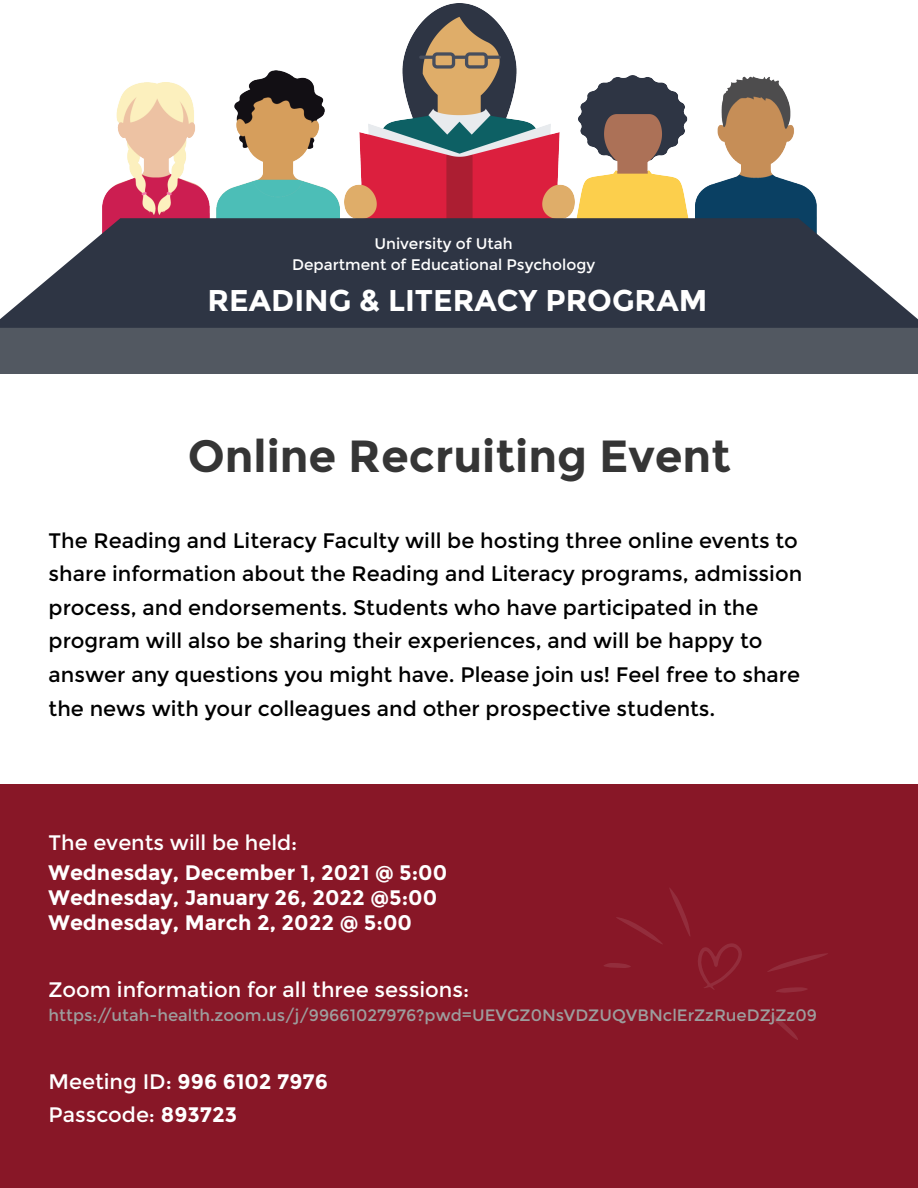
<style>
.page{position:relative;width:918px;height:1188px;background:#fff}
.page>*{position:absolute;margin:0;border:0;box-sizing:border-box;transform-origin:0 0}
.t1{font:700 45px "Montserrat";color:#353535}
.t2{font:700 30px "Montserrat";color:#fff}
.t3{font:21px/33.6px "Montserrat";color:#000}
.t4{font:21px/33.6px "Montserrat";color:#fff}
.t5{font:700 21px/25.2px "Montserrat";color:#fff}
.t6{font:16.5px "Montserrat";color:#9d9d9d}
.t7{font:15.3px/20.7px "Montserrat";color:#fff;text-align:center}
.s1{font-weight:700}
</style>
<div class="page">
<div style="left:0;top:784px;width:918px;height:404px;background:#881727"></div>
<svg style="left:768px;top:953px;width:60px;height:19px"></svg>
<svg style="left:616px;top:917px;width:46px;height:27px"></svg>
<svg style="left:770px;top:1015px;width:28px;height:25px"></svg>
<svg style="left:776px;top:987px;width:31px;height:6px"></svg>
<svg style="left:604px;top:963px;width:27px;height:5px"></svg>
<svg style="left:669px;top:888px;width:21px;height:48px"></svg>
<svg style="left:698px;top:943px;width:44px;height:47px"></svg>
<div style="left:0;top:328px;width:918px;height:46px;background:#525861"></div>
<img style="left:576px;top:75px;width:113px;height:143px">
<img style="left:217px;top:71px;width:123px;height:147px">
<img style="left:103px;top:82px;width:107px;height:136px">
<img style="left:696px;top:76px;width:121px;height:142px">
<img style="left:344px;top:4px;width:230px;height:214px">
<svg style="left:0;top:218px;width:918px;height:110px;background:#464c5a"></svg>
<p class="t7" style="left:292px;top:233px;width:305px">University of Utah<br>Department of Educational Psychology</p>
<h2 class="t2" style="left:208px;top:282px;width:501px">READING &amp; LITERACY PROGRAM</h2>
<h1 class="t1" style="left:188px;top:429px;width:544px">Online Recruiting Event</h1>
<p class="t3" style="left:49px;top:524px;width:755px">The Reading and Literacy Faculty will be hosting three online events to share information about the Reading and Literacy programs, admission process, and endorsements. Students who have participated in the program will also be sharing their experiences, and will be happy to answer any questions you might have. Please join us! Feel free to share the news with your colleagues and other prospective students.</p>
<p class="t4" style="left:49px;top:826px;width:250px">The events will be held:</p>
<p class="t5" style="left:49px;top:860px;width:400px">Wednesday, December 1, 2021 @ 5:00<br>Wednesday, January 26, 2022 @5:00<br>Wednesday, March 2, 2022 @ 5:00</p>
<p class="t4" style="left:49px;top:973px;width:422px">Zoom information for all three sessions:</p>
<p class="t6" style="left:49px;top:1006px;width:770px">https://utah-health.zoom.us/j/99661027976?pwd=UEVGZ0NsVDZUQVBNclErZzRueDZjZz09</p>
<p class="t4" style="left:49px;top:1065px;width:281px">Meeting ID: <span class="s1">996 6102 7976<br></span>Passcode: <span class="s1">893723</span></p>
</div>
